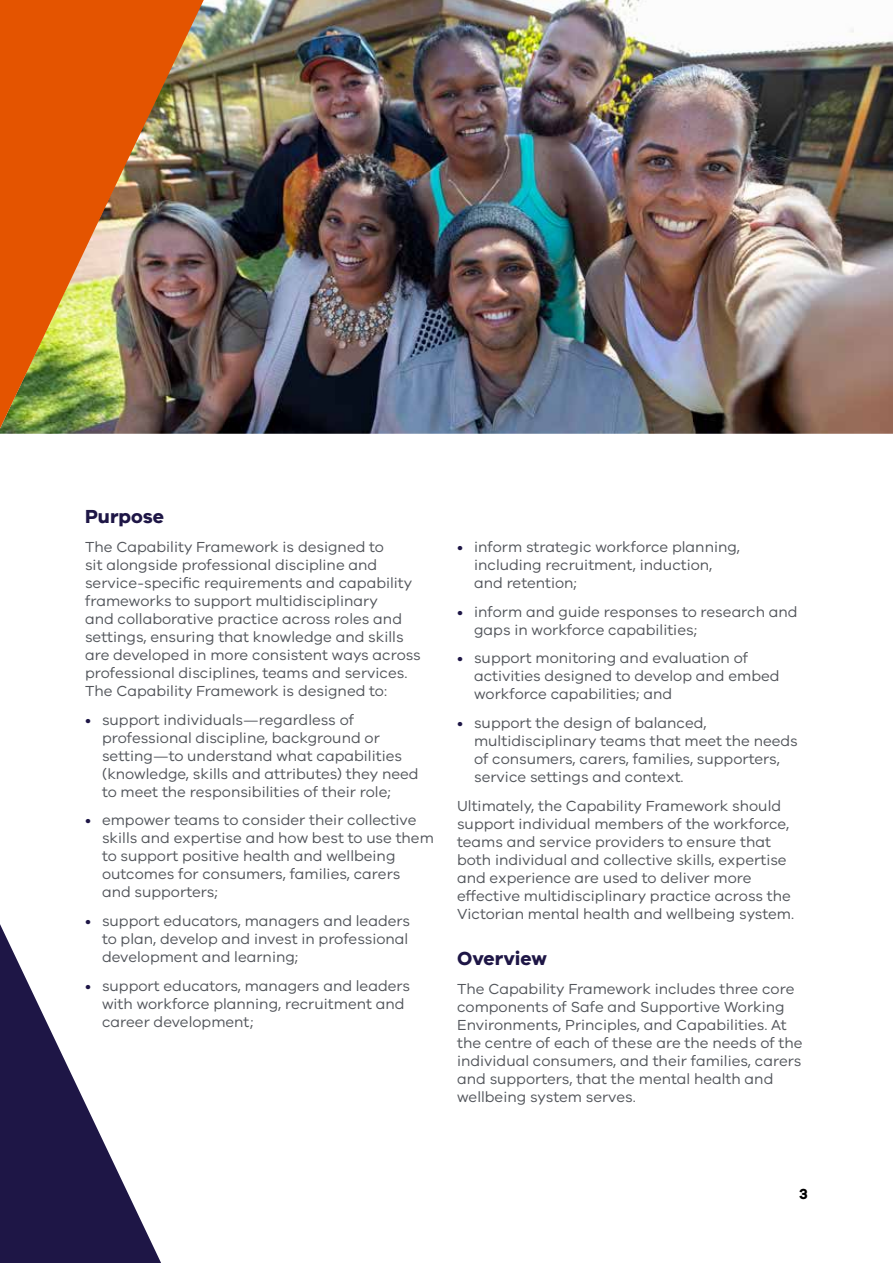
<style>
.page{position:relative;width:893px;height:1263px;background:#fff}
.page>*{position:absolute;margin:0;border:0;box-sizing:border-box;transform-origin:0 0}
.t1{font:700 19.5px "VIC";color:#1e1646}
.t2{font:15px/18px "VIC";color:#52555b}
.t3{font:700 15px "VIC";color:#000}
.s1{color:#1e1646}
</style>
<div class="page">
<img style="left:0;top:0;width:893px;height:434px">
<img style="left:0;top:0;width:406px;height:428px">
<svg style="left:0;top:924px;width:161px;height:339px"></svg>
<h1 class="t1" style="left:85px;top:505px;width:81px">Purpose</h1>
<p class="t2" style="left:85px;top:537px;width:337px">The Capability Framework is designed to<br>sit alongside professional discipline and service-specific requirements and capability frameworks to support multidisciplinary<br>and collaborative practice across roles and settings, ensuring that knowledge and skills are developed in more consistent ways across professional disciplines, teams and services.<br>The Capability Framework is designed to:</p>
<p class="t2" style="left:102px;top:710px;width:318px;text-indent:-17px"><span class="s1">•</span> support individuals—regardless of professional discipline, background or setting—to understand what capabilities (knowledge, skills and attributes) they need to meet the responsibilities of their role;</p>
<p class="t2" style="left:102px;top:811px;width:333px;text-indent:-17px"><span class="s1">•</span> empower teams to consider their collective skills and expertise and how best to use them to support positive health and wellbeing outcomes for consumers, families, carers<br>and supporters;</p>
<p class="t2" style="left:102px;top:911px;width:310px;text-indent:-17px"><span class="s1">•</span> support educators, managers and leaders to plan, develop and invest in professional development and learning;</p>
<p class="t2" style="left:102px;top:976px;width:310px;text-indent:-17px"><span class="s1">•</span> support educators, managers and leaders with workforce planning, recruitment and career development;</p>
<p class="t2" style="left:474px;top:537px;width:267px;text-indent:-17px"><span class="s1">•</span> inform strategic workforce planning, including recruitment, induction, and retention;</p>
<p class="t2" style="left:474px;top:602px;width:325px;text-indent:-17px"><span class="s1">•</span> inform and guide responses to research and gaps in workforce capabilities;</p>
<p class="t2" style="left:474px;top:649px;width:307px;text-indent:-17px"><span class="s1">•</span> support monitoring and evaluation of activities designed to develop and embed workforce capabilities; and</p>
<p class="t2" style="left:474px;top:713px;width:325px;text-indent:-17px"><span class="s1">•</span> support the design of balanced, multidisciplinary teams that meet the needs of consumers, carers, families, supporters, service settings and context.</p>
<p class="t2" style="left:457px;top:796px;width:339px">Ultimately, the Capability Framework should support individual members of the workforce, teams and service providers to ensure that both individual and collective skills, expertise and experience are used to deliver more effective multidisciplinary practice across the Victorian mental health and wellbeing system.</p>
<h1 class="t1" style="left:457px;top:947px;width:91px">Overview</h1>
<p class="t2" style="left:457px;top:979px;width:347px">The Capability Framework includes three core components of Safe and Supportive Working Environments, Principles, and Capabilities. At the centre of each of these are the needs of the individual consumers, and their families, carers and supporters, that the mental health and wellbeing system serves.</p>
<p class="t3" style="left:799px;top:1185px;width:10px">3</p>
</div>
